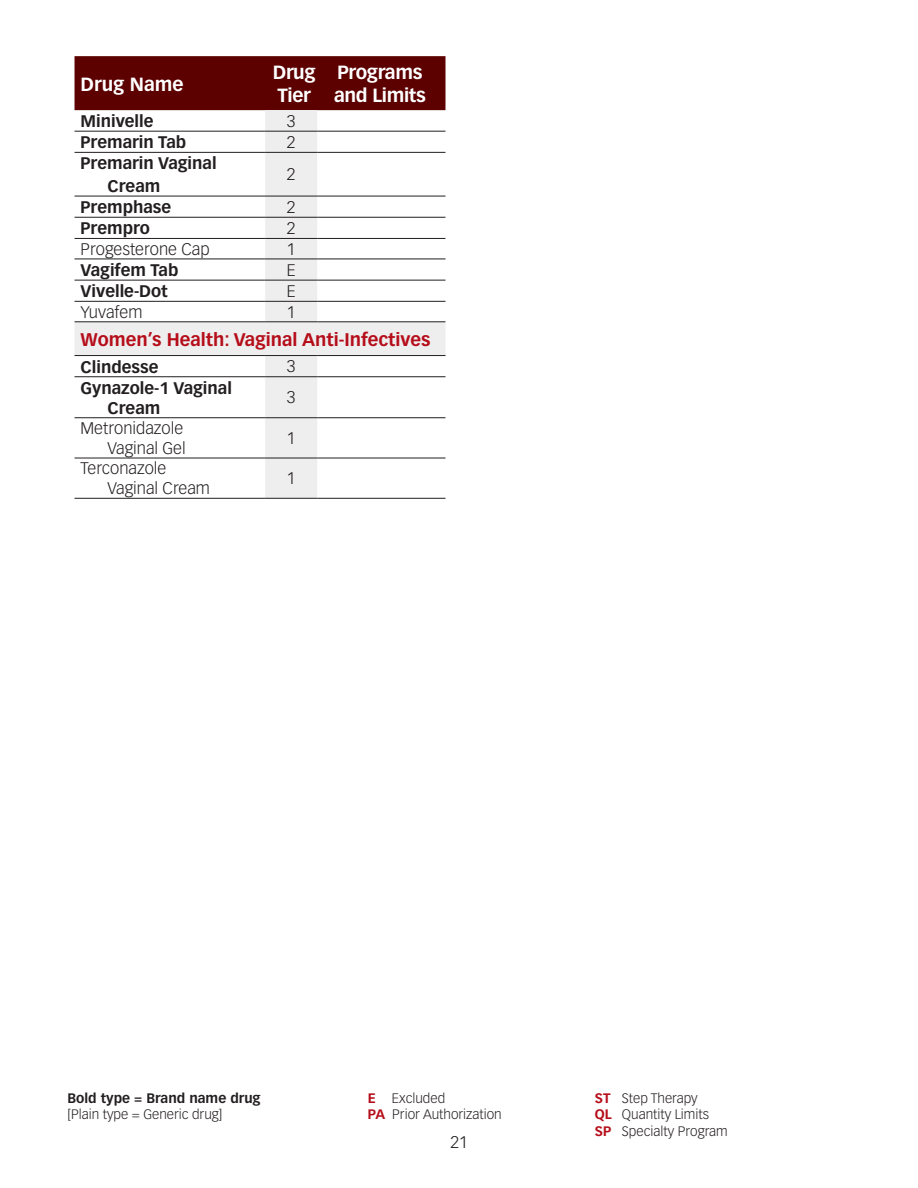
<style>
.page{position:relative;width:918px;height:1188px;background:#fff}
.page>*{position:absolute;margin:0;border:0;box-sizing:border-box;transform-origin:0 0}
.t1{font:700 18.75px/22.5px "Vectora LH";letter-spacing:-.02em;color:#fff}
.t2{font:700 18.75px "Vectora LH";color:#fff}
.t3{font:700 18px "Vectora LH";color:#b50e1a}
.t4{font:700 16.5px/22.5px "Vectora LH";color:#231f20}
.t5{font:300 16.5px/19.8px "Vectora LH";color:#231f20;text-align:right}
.t6{font:300 13.5px/16.5px "Vectora LH";color:#231f20}
.t7{font:700 13.5px "Vectora LH";color:#231f20}
.s1{font-weight:700;color:#b50e1a}
</style>
<div class="page">
<div style="left:75px;top:56px;width:371px;height:54px;background:#5c0100"></div>
<svg style="left:75px;top:110px;width:371px;height:388px"></svg>
<hr style="left:75px;top:131px;width:190px;height:1px;background:#231f20">
<hr style="left:265px;top:131px;width:52px;height:1px;background:#231f20">
<hr style="left:317px;top:131px;width:128px;height:1px;background:#231f20">
<hr style="left:75px;top:152px;width:190px;height:1px;background:#231f20">
<hr style="left:265px;top:152px;width:52px;height:1px;background:#231f20">
<hr style="left:317px;top:152px;width:128px;height:1px;background:#231f20">
<hr style="left:75px;top:196px;width:190px;height:1px;background:#231f20">
<hr style="left:265px;top:196px;width:52px;height:1px;background:#231f20">
<hr style="left:317px;top:196px;width:128px;height:1px;background:#231f20">
<hr style="left:75px;top:217px;width:190px;height:1px;background:#231f20">
<hr style="left:265px;top:217px;width:52px;height:1px;background:#231f20">
<hr style="left:317px;top:217px;width:128px;height:1px;background:#231f20">
<hr style="left:75px;top:238px;width:190px;height:1px;background:#231f20">
<hr style="left:265px;top:238px;width:52px;height:1px;background:#231f20">
<hr style="left:317px;top:238px;width:128px;height:1px;background:#231f20">
<hr style="left:75px;top:259px;width:190px;height:1px;background:#231f20">
<hr style="left:265px;top:259px;width:52px;height:1px;background:#231f20">
<hr style="left:317px;top:259px;width:128px;height:1px;background:#231f20">
<hr style="left:75px;top:280px;width:190px;height:1px;background:#231f20">
<hr style="left:265px;top:280px;width:52px;height:1px;background:#231f20">
<hr style="left:317px;top:280px;width:128px;height:1px;background:#231f20">
<hr style="left:75px;top:301px;width:190px;height:1px;background:#231f20">
<hr style="left:265px;top:301px;width:52px;height:1px;background:#231f20">
<hr style="left:317px;top:301px;width:128px;height:1px;background:#231f20">
<hr style="left:75px;top:355px;width:190px;height:1px;background:#231f20">
<hr style="left:265px;top:355px;width:52px;height:1px;background:#231f20">
<hr style="left:317px;top:355px;width:128px;height:1px;background:#231f20">
<hr style="left:75px;top:376px;width:190px;height:1px;background:#231f20">
<hr style="left:265px;top:376px;width:52px;height:1px;background:#231f20">
<hr style="left:317px;top:376px;width:128px;height:1px;background:#231f20">
<hr style="left:75px;top:417px;width:190px;height:1px;background:#231f20">
<hr style="left:265px;top:417px;width:52px;height:1px;background:#231f20">
<hr style="left:317px;top:417px;width:128px;height:1px;background:#231f20">
<hr style="left:75px;top:458px;width:190px;height:1px;background:#231f20">
<hr style="left:265px;top:458px;width:52px;height:1px;background:#231f20">
<hr style="left:317px;top:458px;width:128px;height:1px;background:#231f20">
<hr style="left:75px;top:498px;width:190px;height:1px;background:#231f20">
<hr style="left:265px;top:498px;width:52px;height:1px;background:#231f20">
<hr style="left:317px;top:498px;width:128px;height:1px;background:#231f20">
<hr style="left:75px;top:322px;width:190px;height:1px;background:#231f20">
<hr style="left:265px;top:322px;width:52px;height:1px;background:#231f20">
<hr style="left:317px;top:322px;width:128px;height:1px;background:#231f20">
<p class="t2" style="left:81px;top:73px;width:105px">Drug Name</p>
<p class="t1" style="left:273px;top:61px;width:44px">Drug<br>Tier</p>
<p class="t1" style="left:334px;top:61px;width:93px">Programs and Limits</p>
<p class="t4" style="left:81px;top:110px;width:75px">Minivelle</p>
<p class="t5" style="left:287px;top:111px;width:10px">3</p>
<p class="t4" style="left:81px;top:131px;width:107px">Premarin Tab</p>
<p class="t5" style="left:287px;top:132px;width:10px">2</p>
<p class="t4" style="left:108px;top:152px;width:111px;text-indent:-27px">Premarin Vaginal<br>Cream</p>
<p class="t5" style="left:287px;top:165px;width:10px">2</p>
<p class="t4" style="left:81px;top:196px;width:92px">Premphase</p>
<p class="t5" style="left:287px;top:197px;width:10px">2</p>
<p class="t4" style="left:81px;top:217px;width:71px">Prempro</p>
<p class="t5" style="left:287px;top:218px;width:10px">2</p>
<p class="t5" style="left:81px;top:239px;width:131px">Progesterone Cap</p>
<p class="t5" style="left:287px;top:239px;width:10px">1</p>
<p class="t4" style="left:81px;top:259px;width:99px">Vagifem Tab</p>
<p class="t5" style="left:287px;top:260px;width:10px">E</p>
<p class="t4" style="left:81px;top:280px;width:89px">Vivelle-Dot</p>
<p class="t5" style="left:287px;top:281px;width:10px">E</p>
<p class="t5" style="left:81px;top:302px;width:63px">Yuvafem</p>
<p class="t5" style="left:287px;top:302px;width:10px">1</p>
<p class="t3" style="left:81px;top:328px;width:351px">Women’s Health: Vaginal Anti-Infectives</p>
<p class="t4" style="left:81px;top:356px;width:79px">Clindesse</p>
<p class="t5" style="left:287px;top:357px;width:10px">3</p>
<p class="t4" style="left:108px;top:378px;width:126px;line-height:19.8px;text-indent:-27px">Gynazole-1 Vaginal<br>Cream</p>
<p class="t5" style="left:287px;top:388px;width:10px">3</p>
<p class="t5" style="left:81px;top:419px;width:107px">Metronidazole<br>Vaginal Gel</p>
<p class="t5" style="left:287px;top:429px;width:10px">1</p>
<p class="t5" style="left:108px;top:459px;width:104px;text-align:left;text-indent:-27px">Terconazole<br>Vaginal Cream</p>
<p class="t5" style="left:287px;top:469px;width:10px">1</p>
<p class="t7" style="left:68px;top:1090px;width:195px">Bold type = Brand name drug</p>
<p class="t6" style="left:68px;top:1106px;width:156px">[Plain type = Generic drug]</p>
<p class="t6" style="left:368px;top:1090px;width:135px"><span class="s1">E</span> Excluded<br><span class="s1">PA</span> Prior Authorization</p>
<p class="t6" style="left:595px;top:1090px;width:134px"><span class="s1">ST</span> Step Therapy<br><span class="s1">QL</span> Quantity Limits<br><span class="s1">SP</span> Specialty Program</p>
<p class="t5" style="left:450px;top:1132px;width:19px">21</p>
</div>
